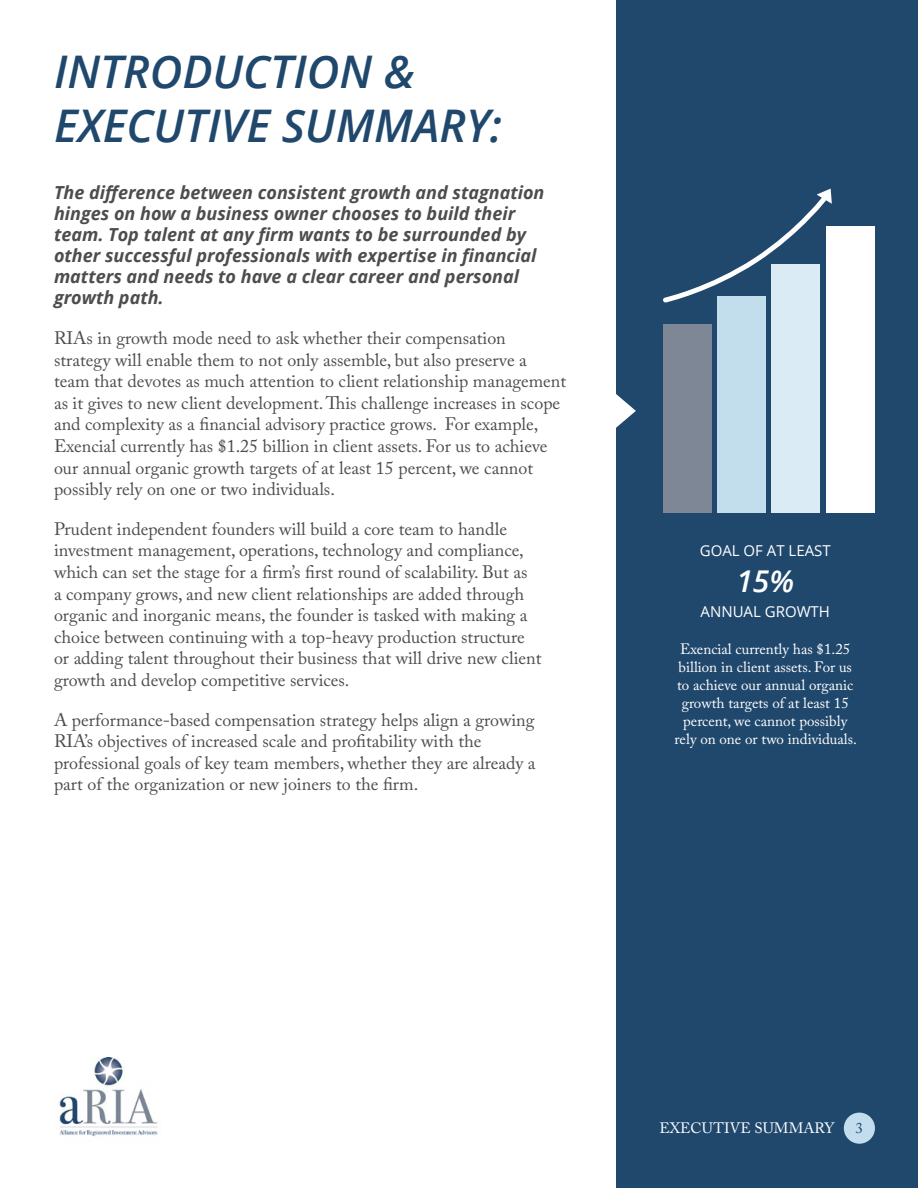
<style>
.page{position:relative;width:918px;height:1188px;background:#fff}
.page>*{position:absolute;margin:0;border:0;box-sizing:border-box;transform-origin:0 0}
.t1{font:italic 600 45px/54px "Open Sans";color:#20486d}
.t2{font:italic 600 30px "Open Sans";color:#fff}
.t3{font:18px/21.6px "Adobe Caslon Pro";color:#4d4d4f}
.t4{font:italic 700 18px/21px "Open Sans";color:#4d4d4f}
.t5{font:15px/18px "Adobe Caslon Pro";color:#fff;text-align:center}
.t6{font:15px "Open Sans";color:#fff}
.t7{font:15px "Adobe Caslon Pro";color:#20486d}
</style>
<div class="page">
<img style="left:59px;top:1058px;width:99px;height:79px">
<div style="left:616px;top:0;width:302px;height:1188px;background:#20486d"></div>
<div style="left:844px;top:1113px;width:31px;height:31px;background:#c3ddee;border-radius:50%"></div>
<svg style="left:616px;top:394px;width:20px;height:34px"></svg>
<div style="left:826px;top:227px;width:49px;height:286px;background:#fff"></div>
<div style="left:772px;top:264px;width:48px;height:249px;background:#dbebf5"></div>
<div style="left:717px;top:296px;width:49px;height:217px;background:#c2deed"></div>
<div style="left:663px;top:325px;width:49px;height:188px;background:#7d8796"></div>
<svg style="left:663px;top:189px;width:169px;height:116px"></svg>
<h1 class="t1" style="left:54px;top:44px;width:450px">INTRODUCTION &amp;<br>EXECUTIVE SUMMARY:</h1>
<p class="t4" style="left:54px;top:182px;width:492px">The difference between consistent growth and stagnation hinges on how a business owner chooses to build their team. Top talent at any firm wants to be surrounded by other successful professionals with expertise in financial matters and needs to have a clear career and personal growth path.</p>
<p class="t3" style="left:54px;top:327px;width:514px">RIAs in growth mode need to ask whether their compensation strategy will enable them to not only assemble, but also preserve a team that devotes as much attention to client relationship management as it gives to new client development. This challenge increases in scope and complexity as a financial advisory practice grows. For example, Exencial currently has $1.25 billion in client assets. For us to achieve our annual organic growth targets of at least 15 percent, we cannot possibly rely on one or two individuals.</p>
<p class="t3" style="left:54px;top:518px;width:489px">Prudent independent founders will build a core team to handle investment management, operations, technology and compliance, which can set the stage for a firm’s first round of scalability. But as<br>a company grows, and new client relationships are added through organic and inorganic means, the founder is tasked with making a choice between continuing with a top-heavy production structure or adding talent throughout their business that will drive new client growth and develop competitive services.</p>
<p class="t3" style="left:54px;top:709px;width:483px">A performance-based compensation strategy helps align a growing RIA’s objectives of increased scale and profitability with the professional goals of key team members, whether they are already a part of the organization or new joiners to the firm.</p>
<p class="t6" style="left:700px;top:540px;width:132px">GOAL OF AT LEAST</p>
<h2 class="t2" style="left:736px;top:560px;width:59px">15%</h2>
<p class="t6" style="left:701px;top:601px;width:131px">ANNUAL GROWTH</p>
<p class="t5" style="left:675px;top:640px;width:184px">Exencial currently has $1.25 billion in client assets. For us to achieve our annual organic growth targets of at least 15 percent, we cannot possibly rely on one or two individuals.</p>
<p class="t5" style="left:660px;top:1119px;width:176px">EXECUTIVE SUMMARY</p>
<p class="t7" style="left:856px;top:1119px;width:9px">3</p>
</div>
